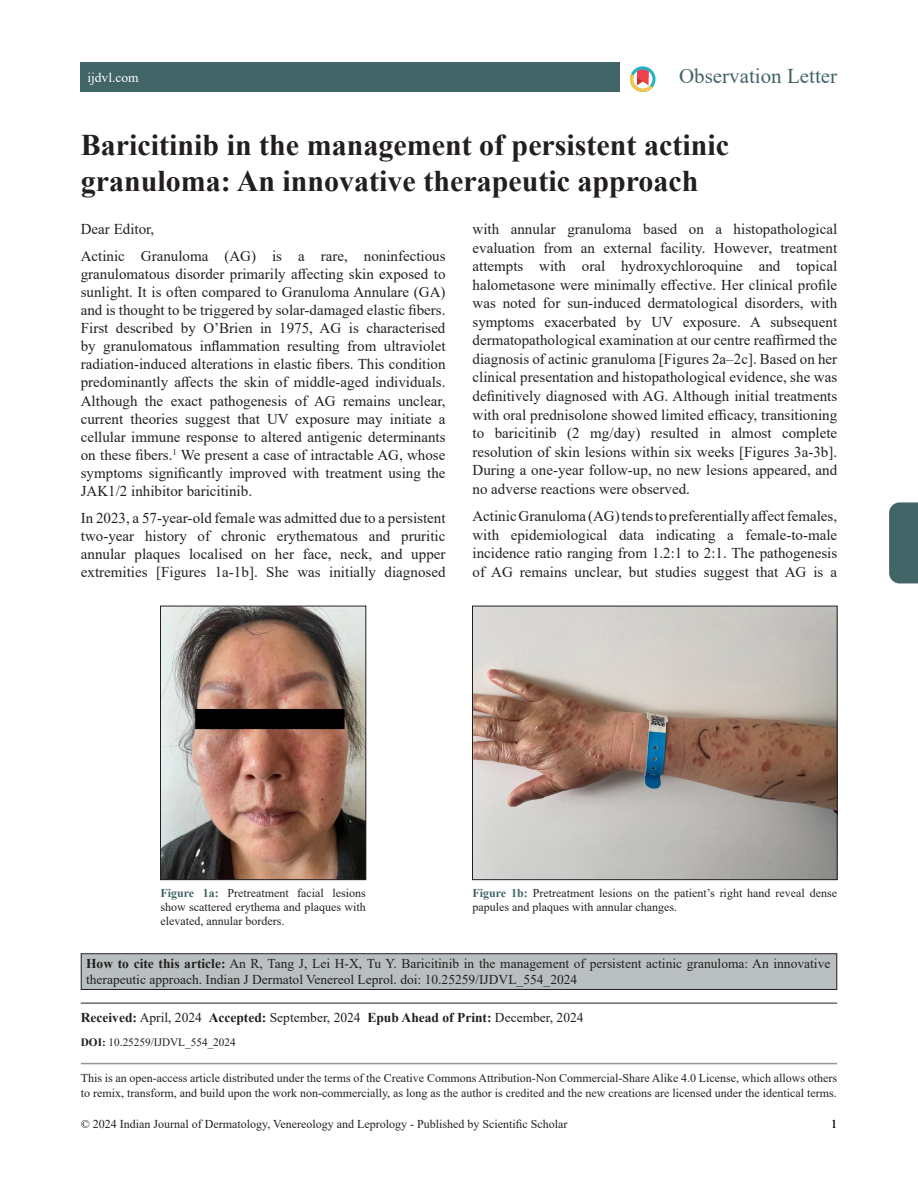
<style>
.page{position:relative;width:918px;height:1188px;background:#fff}
.page>*{position:absolute;margin:0;border:0;box-sizing:border-box;transform-origin:0 0}
.title-text{font:700 30px/36px "Times New Roman";color:#231f20}
.suptit{font:21px "Times New Roman";color:#416466}
.para{font:15px/18px "Times New Roman";color:#231f20;text-align:justify}
.para_last{font:15px/18.6px "Times New Roman";color:#231f20;text-align:justify}
.para_firstDropCaps{font:15px "Times New Roman";color:#231f20}
.citation_para{font:13.5px/16.2px "Times New Roman";color:#231f20}
.article_info_rule{font:13.5px "Times New Roman";color:#231f20}
.t1{font:13.5px "Times New Roman";color:#fff}
.float_figure_figure{font:12px/14.4px "Times New Roman";color:#231f20}
.doi_para{font:11.25px "Times New Roman";color:#231f20}
.s1{font-weight:700;color:#416466}
.s2{font-weight:700}
</style>
<div class="page">
<div style="left:889px;top:502px;width:29px;height:81px;background:#416466"></div>
<hr style="left:81px;top:1063px;width:756px;height:1px;background:#939598">
<svg style="left:630px;top:66px;width:25px;height:26px"></svg>
<div style="left:81px;top:62px;width:539px;height:30px;background:#416466"></div>
<div style="left:81px;top:954px;width:756px;height:35px;background:#b9bfc0"></div>
<div style="left:81px;top:953px;width:756px;height:37px;border:1px solid #231f20"></div>
<hr style="left:81px;top:1003px;width:756px;height:1px;background:#231f20">
<img style="left:162px;top:608px;width:202px;height:270px">
<div style="left:160px;top:606px;width:206px;height:274px;border:1px solid #231f20"></div>
<img style="left:474px;top:608px;width:362px;height:270px">
<div style="left:472px;top:606px;width:366px;height:274px;border:1px solid #231f20"></div>
<p class="t1" style="left:87px;top:68px;width:53px">ijdvl.com</p>
<p class="suptit" style="left:679px;top:62px;width:160px">Observation Letter</p>
<p class="title-text" style="left:81px;top:126px;width:650px">Baricitinib in the management of persistent actinic granuloma: An innovative therapeutic approach</p>
<p class="para_firstDropCaps" style="left:81px;top:218px;width:75px">Dear Editor,</p>
<p class="para" style="left:81px;top:247px;width:366px">Actinic Granuloma (AG) is a rare, noninfectious granulomatous disorder primarily affecting skin exposed to sunlight. It is often compared to Granuloma Annulare (GA) and is thought to be triggered by solar-damaged elastic fibers.<br>First described by O’Brien in 1975, AG is characterised by granulomatous inflammation resulting from ultraviolet radiation-induced alterations in elastic fibers. This condition predominantly affects the skin of middle-aged individuals.<br>Although the exact pathogenesis of AG remains unclear, current theories suggest that UV exposure may initiate a cellular immune response to altered antigenic determinants on these fibers.<sup>1</sup> We present a case of intractable AG, whose symptoms significantly improved with treatment using the JAK1/2 inhibitor baricitinib.</p>
<p class="para" style="left:81px;top:508px;width:366px">In 2023, a 57-year-old female was admitted due to a persistent two-year history of chronic erythematous and pruritic annular plaques localised on her face, neck, and upper extremities [Figures 1a-1b]. She was initially diagnosed</p>
<p class="para" style="left:472px;top:219px;width:366px;line-height:18.6px">with annular granuloma based on a histopathological evaluation from an external facility. However, treatment attempts with oral hydroxychloroquine and topical halometasone were minimally effective. Her clinical profile was noted for sun-induced dermatological disorders, with symptoms exacerbated by UV exposure. A subsequent dermatopathological examination at our centre reaffirmed the diagnosis of actinic granuloma [Figures 2a–2c]. Based on her clinical presentation and histopathological evidence, she was definitively diagnosed with AG. Although initial treatments with oral prednisolone showed limited efficacy, transitioning to baricitinib (2 mg/day) resulted in almost complete resolution of skin lesions within six weeks [Figures 3a-3b].<br>During a one-year follow-up, no new lesions appeared, and no adverse reactions were observed.</p>
<p class="para_last" style="left:472px;top:507px;width:366px">Actinic Granuloma (AG) tends to preferentially affect females, with epidemiological data indicating a female-to-male incidence ratio ranging from 1.2:1 to 2:1. The pathogenesis of AG remains unclear, but studies suggest that AG is a</p>
<p class="float_figure_figure" style="left:160px;top:885px;width:207px;text-align:justify"><span class="s1">Figure 1a:</span> Pretreatment facial lesions show scattered erythema and plaques with elevated, annular borders.</p>
<p class="float_figure_figure" style="left:472px;top:885px;width:366px"><span class="s1">Figure 1b:</span> Pretreatment lesions on the patient’s right hand reveal dense papules and plaques with annular changes.</p>
<p class="citation_para" style="left:86px;top:955px;width:746px"><span class="s2">How to cite this article:</span> An R, Tang J, Lei H-X, Tu Y. Baricitinib in the management of persistent actinic granuloma: An innovative therapeutic approach. Indian J Dermatol Venereol Leprol. doi: 10.25259/IJDVL_554_2024</p>
<p class="article_info_rule" style="left:81px;top:1007px;width:504px"><span class="s2">Received:</span> April, 2024 <span class="s2">Accepted:</span> September, 2024 <span class="s2">Epub Ahead of Print:</span> December, 2024</p>
<p class="doi_para" style="left:81px;top:1034px;width:156px"><span class="s2">DOI:</span> 10.25259/IJDVL_554_2024</p>
<p class="float_figure_figure" style="left:81px;top:1070px;width:758px;line-height:15px">This is an open-access article distributed under the terms of the Creative Commons Attribution-Non Commercial-Share Alike 4.0 License, which allows others to remix, transform, and build upon the work non-commercially, as long as the author is credited and the new creations are licensed under the identical terms.</p>
<p class="float_figure_figure" style="left:81px;top:1117px;width:488px">© 2024 Indian Journal of Dermatology, Venereology and Leprology - Published by Scientific Scholar</p>
<p class="float_figure_figure" style="left:831px;top:1117px;width:7px">1</p>
</div>
